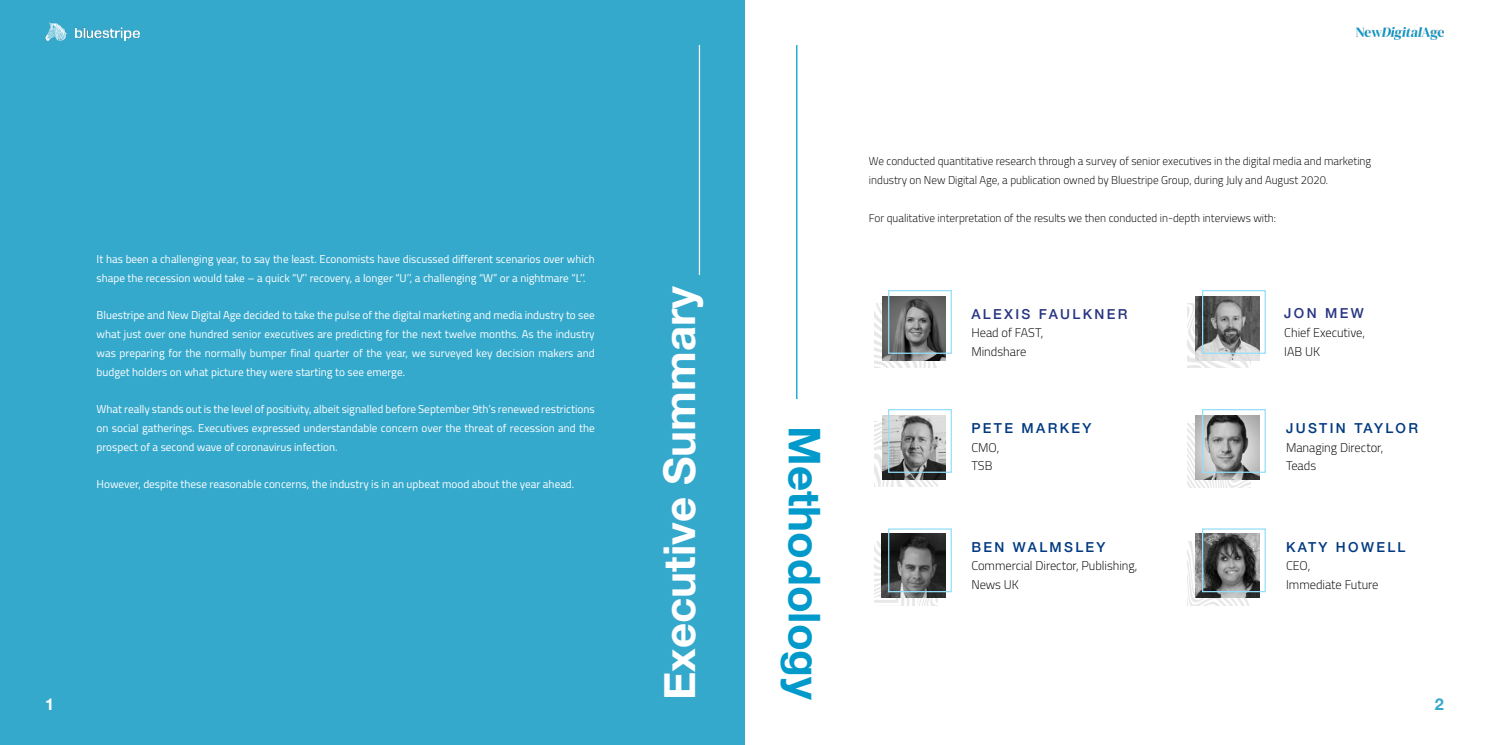
<style>
.page{position:relative;width:1489px;height:745px;background:#fff}
.page>*{position:absolute;margin:0;border:0;box-sizing:border-box;transform-origin:0 0}
.t1{font:700 43.75px "Helvetica Neue";color:#fff}
.t2{font:700 43.75px "Helvetica Neue";color:#0299cb}
.t3{font:700 16.25px "Helvetica Neue";color:#fff}
.t4{font:700 16.25px "Helvetica Neue";color:#35a9cc}
.t5{font:500 13.75px "Helvetica Neue";letter-spacing:.17em;color:#003980}
.t6{font:500 13.75px "Helvetica Neue";letter-spacing:.17em;color:#283583}
.t7{font:300 12.5px/18.8px "Cairo";color:#000}
.t8{font:11.25px/18.8px "Cairo";color:#fff;text-align:justify}
.t9{font:300 11.25px/18.8px "Cairo";color:#000}
</style>
<div class="page">
<div style="left:0;top:0;width:744px;height:744px;background:#35a9cc"></div>
<hr style="left:698px;top:45px;width:2px;height:230px;background:#fff">
<hr style="left:796px;top:45px;width:1px;height:354px;background:#0299cb">
<svg style="left:874px;top:303px;width:63px;height:64px"></svg>
<svg style="left:874px;top:421px;width:63px;height:64px"></svg>
<svg style="left:874px;top:541px;width:63px;height:64px"></svg>
<svg style="left:1187px;top:541px;width:63px;height:64px"></svg>
<svg style="left:1187px;top:423px;width:63px;height:64px"></svg>
<svg style="left:1187px;top:303px;width:63px;height:64px"></svg>
<img style="left:882px;top:296px;width:63px;height:64px">
<img style="left:882px;top:415px;width:63px;height:63px">
<img style="left:881px;top:533px;width:64px;height:64px">
<img style="left:1195px;top:296px;width:64px;height:64px">
<img style="left:1195px;top:415px;width:64px;height:63px">
<img style="left:1195px;top:533px;width:64px;height:64px">
<div style="left:888px;top:409px;width:63px;height:63px;border:1px solid #93defb"></div>
<div style="left:888px;top:528px;width:63px;height:64px;border:1px solid #93defb"></div>
<div style="left:888px;top:290px;width:63px;height:63px;border:1px solid #93defb"></div>
<div style="left:1201px;top:409px;width:64px;height:63px;border:1px solid #93defb"></div>
<div style="left:1201px;top:528px;width:64px;height:64px;border:1px solid #93defb"></div>
<div style="left:1201px;top:290px;width:64px;height:63px;border:1px solid #93defb"></div>
<img style="left:45px;top:23px;width:22px;height:18px">
<img style="left:76px;top:27px;width:63px;height:14px">
<img style="left:1356px;top:27px;width:86px;height:13px">
<p class="t9" style="left:868px;top:152px;width:504px">We conducted quantitative research through a survey of senior executives in the digital media and marketing industry on New Digital Age, a publication owned by Bluestripe Group, during July and August 2020.</p>
<p class="t9" style="left:868px;top:208px;width:408px">For qualitative interpretation of the results we then conducted in-depth interviews with:</p>
<p class="t8" style="left:97px;top:249px;width:499px">It has been a challenging year, to say the least. Economists have discussed different scenarios over which shape the recession would take – a quick “V’’ recovery, a longer “U’’, a challenging “W” or a nightmare “L’’.</p>
<p class="t8" style="left:97px;top:306px;width:499px">Bluestripe and New Digital Age decided to take the pulse of the digital marketing and media industry to see what just over one hundred senior executives are predicting for the next twelve months. As the industry was preparing for the normally bumper final quarter of the year, we surveyed key decision makers and budget holders on what picture they were starting to see emerge.</p>
<p class="t8" style="left:97px;top:399px;width:499px">What really stands out is the level of positivity, albeit signalled before September 9th’s renewed restrictions on social gatherings. Executives expressed understandable concern over the threat of recession and the prospect of a second wave of coronavirus infection.</p>
<p class="t8" style="left:97px;top:474px;width:479px">However, despite these reasonable concerns, the industry is in an upbeat mood about the year ahead.</p>
<h1 class="t1" style="left:645px;top:699px;width:415px;rotate:-90deg">Executive Summary</h1>
<p class="t6" style="left:1284px;top:302px;width:81px">JON MEW</p>
<p class="t7" style="left:1284px;top:323px;width:82px">Chief Executive,<br>IAB UK</p>
<p class="t6" style="left:971px;top:302px;width:157px">ALEXIS FAULKNER</p>
<p class="t7" style="left:971px;top:323px;width:73px">Head of FAST,<br>Mindshare</p>
<p class="t5" style="left:1285px;top:416px;width:133px">JUSTIN TAYLOR</p>
<p class="t7" style="left:1285px;top:437px;width:99px">Managing Director,<br>Teads</p>
<p class="t5" style="left:971px;top:416px;width:121px">PETE MARKEY</p>
<p class="t7" style="left:971px;top:437px;width:29px">CMO,<br>TSB</p>
<h1 class="t2" style="left:838px;top:425px;width:276px;rotate:90deg">Methodology</h1>
<p class="t5" style="left:971px;top:535px;width:136px">BEN WALMSLEY</p>
<p class="t7" style="left:971px;top:556px;width:167px">Commercial Director, Publishing,<br>News UK</p>
<p class="t5" style="left:1285px;top:535px;width:121px">KATY HOWELL</p>
<p class="t7" style="left:1285px;top:556px;width:94px">CEO,<br>Immediate Future</p>
<h2 class="t3" style="left:45px;top:691px;width:11px">1</h2>
<h2 class="t4" style="left:1434px;top:691px;width:11px">2</h2>
</div>
